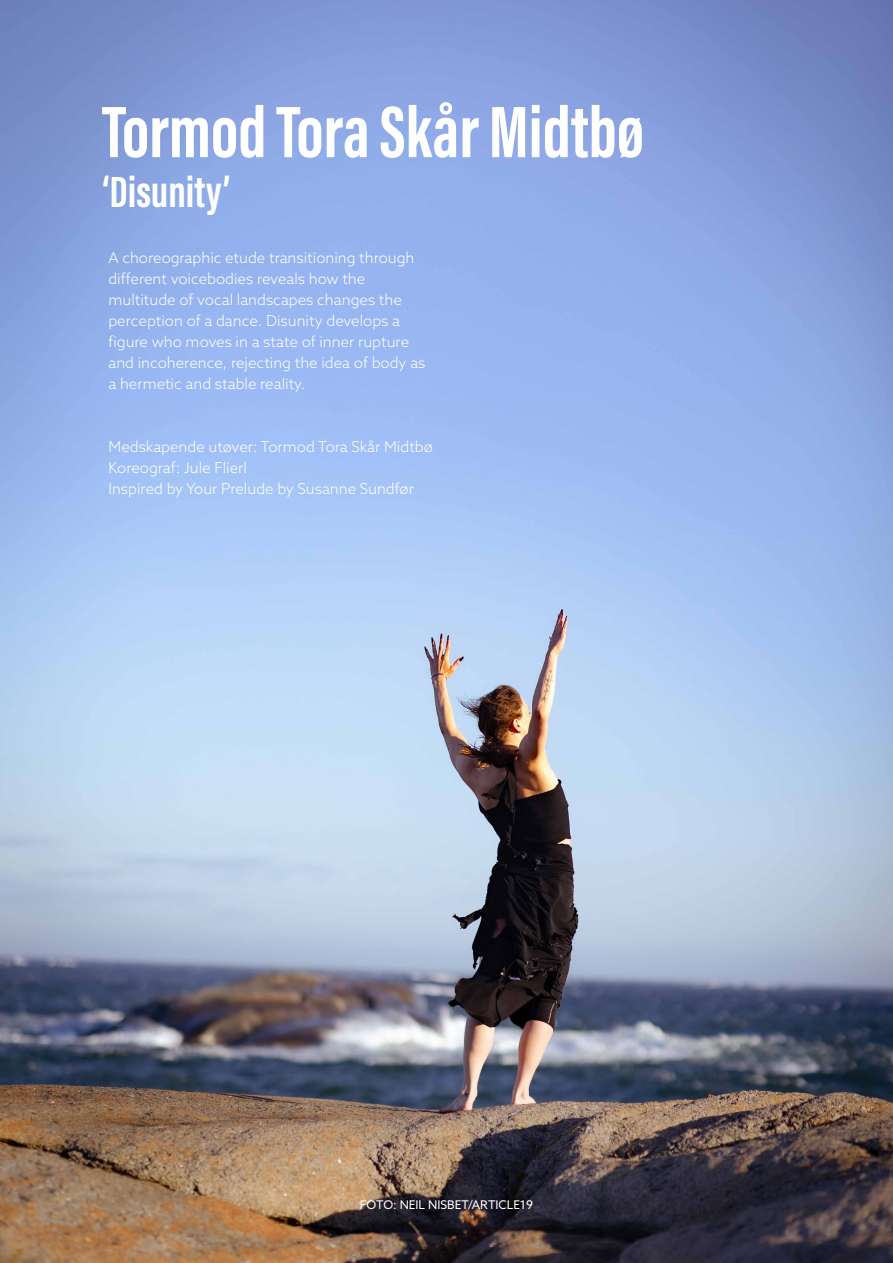
<style>
.page{position:relative;width:893px;height:1263px;background:#fff}
.page>*{position:absolute;margin:0;border:0;box-sizing:border-box;transform-origin:0 0}
.t1{font:700 75px "Acumin Pro Extra Cond";color:#fff}
.t2{font:700 45px "Acumin Pro Extra Cond";letter-spacing:.005em;color:#fff}
.t3{font:300 15px/21px "Azo Sans";color:#fff}
.t4{font:12px "Azo Sans";color:#fff}
</style>
<div class="page">
<img style="left:0;top:0;width:893px;height:1263px">
<p class="t1" style="left:102px;top:86px;width:543px">Tormod Tora Skår Midtbø</p>
<p class="t2" style="left:102px;top:165px;width:130px">‘Disunity’</p>
<p class="t3" style="left:108px;top:247px;width:319px">A choreographic etude transitioning through different voicebodies reveals how the multitude of vocal landscapes changes the perception of a dance. Disunity develops a figure who moves in a state of inner rupture and incoherence, rejecting the idea of body as a hermetic and stable reality.</p>
<p class="t3" style="left:108px;top:436px;width:326px">Medskapende utøver: Tormod Tora Skår Midtbø</p>
<p class="t3" style="left:108px;top:457px;width:140px">Koreograf: Jule Flierl</p>
<p class="t3" style="left:108px;top:478px;width:307px">Inspired by Your Prelude by Susanne Sundfør</p>
<p class="t4" style="left:360px;top:1197px;width:175px">FOTO: NEIL NISBET/ARTICLE19</p>
</div>
